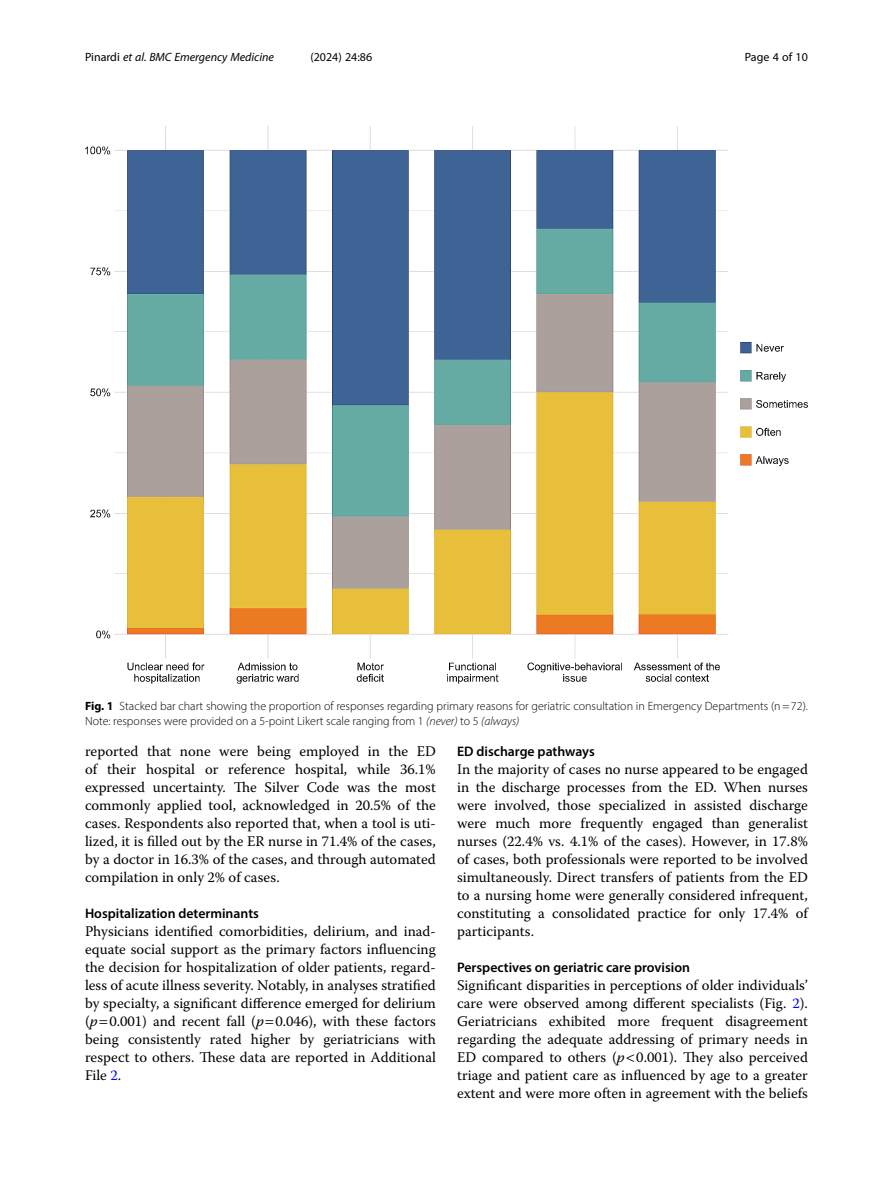
<style>
.page{position:relative;width:893px;height:1191px;background:#fff}
.page>*{position:absolute;margin:0;border:0;box-sizing:border-box;transform-origin:0 0}
.Body_Text{font:14.7px/18px "Warnock Pro";color:#000;text-align:justify}
.Body_Text_Indent{font:14.7px/18px "Warnock Pro";color:#000;text-align:justify}
.Head_2{font:600 13.8px "Myriad Pro";color:#000}
.Figure_Caption{font:300 12px/15px "Myriad Pro";color:#000}
.t1{font:italic 12px "Myriad Pro";color:#000}
.t2{font:12px "Myriad Pro";color:#000}
.s1{font-style:normal}
.s2{font-weight:700}
.s3{font-style:italic}
.s4{color:#00f}
</style>
<div class="page">
<img style="left:85px;top:126px;width:723px;height:557px">
<p class="t1" style="left:85px;top:50px;width:190px"><span class="s1">Pinardi</span> et al. BMC Emergency Medicine</p>
<p class="t2" style="left:310px;top:50px;width:63px">(2024) 24:86</p>
<p class="t2" style="left:745px;top:50px;width:65px">Page 4 of 10</p>
<p class="Figure_Caption" style="left:85px;top:698px;width:724px"><span class="s2">Fig. 1</span> Stacked bar chart showing the proportion of responses regarding primary reasons for geriatric consultation in Emergency Departments (n=72).<br>Note: responses were provided on a 5-point Likert scale ranging from 1 <span class="s3">(never)</span> to 5 <span class="s3">(always)</span></p>
<p class="Body_Text_Indent" style="left:85px;top:742px;width:352px">reported that none were being employed in the ED of their hospital or reference hospital, while 36.1% expressed uncertainty. The Silver Code was the most commonly applied tool, acknowledged in 20.5% of the cases. Respondents also reported that, when a tool is uti&shy;lized, it is filled out by the ER nurse in 71.4% of the cases, by a doctor in 16.3% of the cases, and through automated compilation in only 2% of cases.</p>
<p class="Head_2" style="left:85px;top:905px;width:175px">Hospitalization determinants</p>
<p class="Body_Text" style="left:85px;top:922px;width:352px">Physicians identified comorbidities, delirium, and inad&shy;equate social support as the primary factors influencing the decision for hospitalization of older patients, regard&shy;less of acute illness severity. Notably, in analyses stratified by specialty, a significant difference emerged for delirium (<span class="s3">p</span> 0.001) and recent fall (<span class="s3">p</span> 0.046), with these factors being consistently rated higher by geriatricians with respect to others. These data are reported in Additional File <span class="s4">2</span>.</p>
<p class="Head_2" style="left:457px;top:743px;width:139px">ED discharge pathways</p>
<p class="Body_Text" style="left:457px;top:760px;width:352px">In the majority of cases no nurse appeared to be engaged in the discharge processes from the ED. When nurses were involved, those specialized in assisted discharge were much more frequently engaged than generalist nurses (22.4% vs. 4.1% of the cases). However, in 17.8% of cases, both professionals were reported to be involved simultaneously. Direct transfers of patients from the ED to a nursing home were generally considered infrequent, constituting a consolidated practice for only 17.4% of participants.</p>
<p class="Head_2" style="left:457px;top:959px;width:234px">Perspectives on geriatric care provision</p>
<p class="Body_Text" style="left:457px;top:976px;width:352px">Significant disparities in perceptions of older individuals’ care were observed among different specialists (Fig. <span class="s4">2</span>).<br>Geriatricians exhibited more frequent disagreement regarding the adequate addressing of primary needs in ED compared to others (<span class="s3">p</span> 0.001). They also perceived triage and patient care as influenced by age to a greater extent and were more often in agreement with the beliefs</p>
</div>
